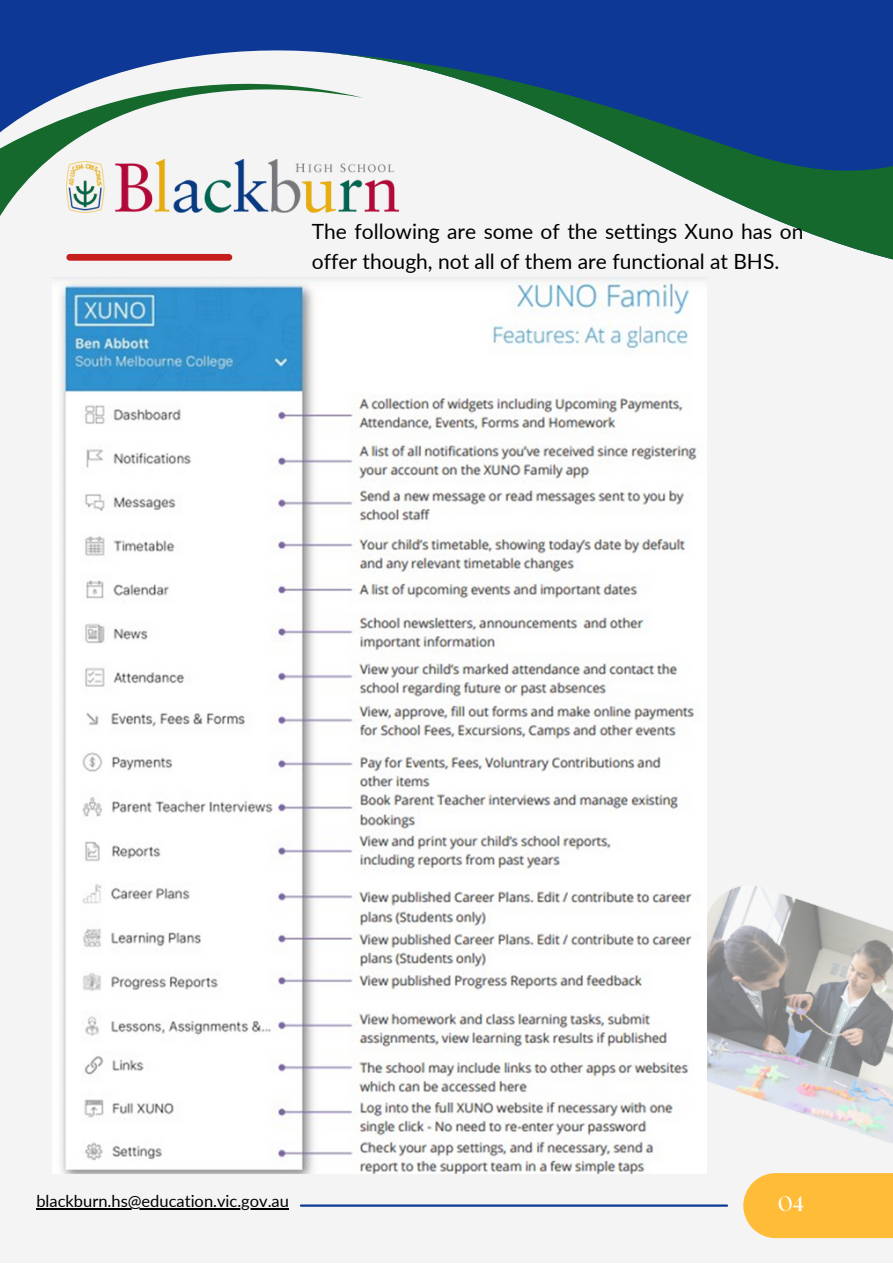
<style>
.page{position:relative;width:893px;height:1264px;background:#fff}
.page>*{position:absolute;margin:0;border:0;box-sizing:border-box;transform-origin:0 0}
.t1{font:21px/29.2px "Lato";color:#000}
.t2{font:700 21px "The Seasons";color:#fff}
.t3{font:16.5px "Lato";color:#000}
</style>
<div class="page">
<div style="left:0;top:0;width:892px;height:1262px;background:#f4f4f4"></div>
<div style="left:0;top:0;width:892px;height:52px;background:#0d3896"></div>
<svg style="left:0;top:41px;width:363px;height:220px"></svg>
<svg style="left:322px;top:52px;width:570px;height:209px"></svg>
<div style="left:743px;top:1173px;width:149px;height:65px;background:#ffbc39"></div>
<div style="left:70px;top:254px;width:159px;height:7px;background:#c61d1d"></div>
<svg style="left:706px;top:879px;width:186px;height:271px"></svg>
<hr style="left:301px;top:1204px;width:426px;height:2px;background:#0d3896">
<img style="left:66px;top:159px;width:332px;height:53px">
<img style="left:52px;top:277px;width:654px;height:896px">
<hr style="left:36px;top:1208px;width:253px;height:1px;background:#000">
<p class="t1" style="left:312px;top:216px;width:493px">The following are some of the settings Xuno has on offer though, not all of them are functional at BHS.</p>
<p class="t3" style="left:36px;top:1190px;width:254px">blackburn.hs@education.vic.gov.au</p>
<p class="t2" style="left:778px;top:1194px;width:27px">04</p>
</div>
